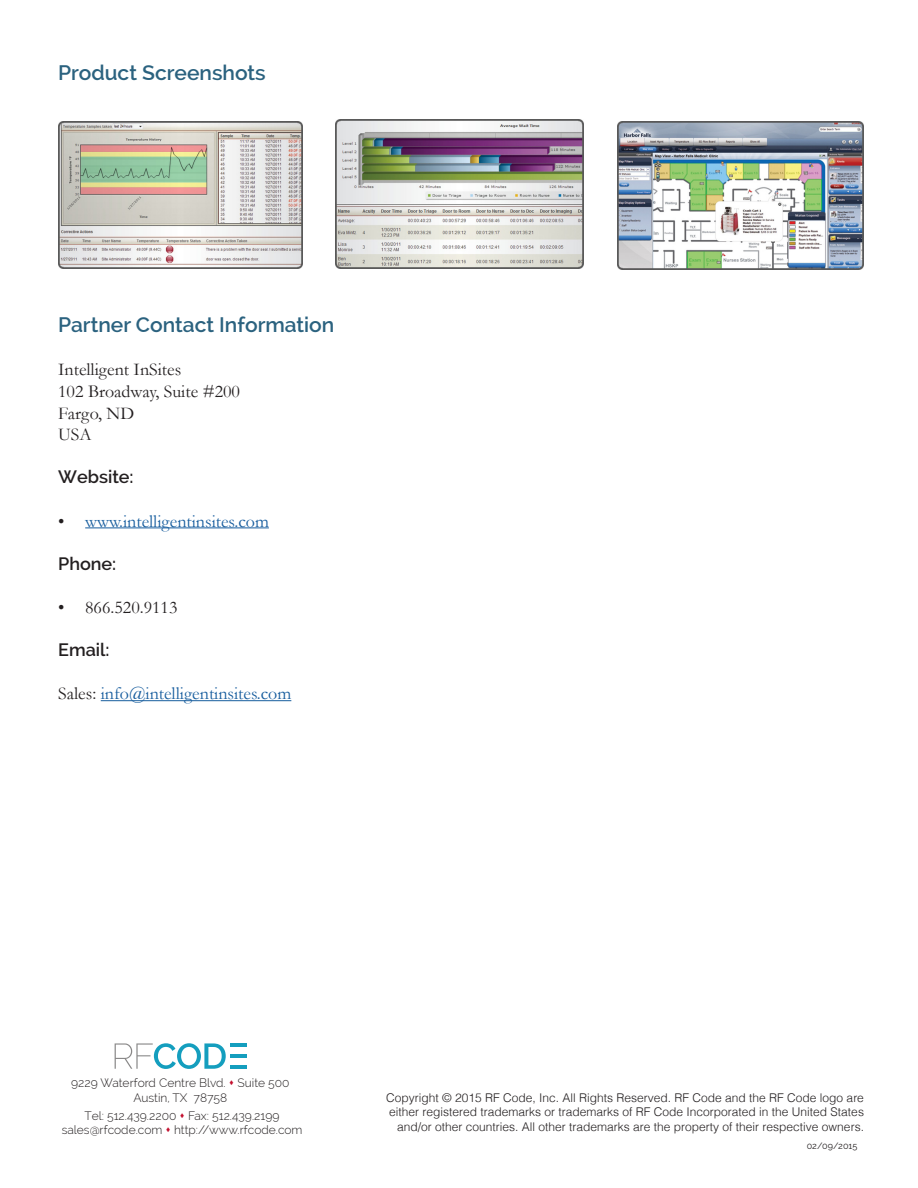
<style>
.page{position:relative;width:918px;height:1188px;background:#fff}
.page>*{position:absolute;margin:0;border:0;box-sizing:border-box;transform-origin:0 0}
.t1{font:600 21px "Raleway";color:#2b627f}
.t2{font:18px "Garamond";color:#231f20}
.t3{font:18px "Garamond";color:#175d9e}
.t4{font:600 18px "Raleway";color:#231f20}
.t5{font:300 12px/14.4px "Helvetica";color:#231f20;text-align:right}
.t6{font:300 12px "Raleway";color:#231f20}
.t7{font:9px "Raleway";color:#231f20}
.s1{color:#231f20}
.s2{color:#c3102f}
</style>
<div class="page">
<hr style="left:85px;top:527px;width:184px;height:1px;background:#175d9e">
<hr style="left:101px;top:700px;width:190px;height:1px;background:#175d9e">
<hr style="left:230px;top:1044px;width:17px;height:3px;background:#149ebe">
<hr style="left:230px;top:1054px;width:17px;height:4px;background:#149ebe">
<hr style="left:230px;top:1065px;width:17px;height:4px;background:#149ebe">
<svg style="left:115px;top:1043px;width:111px;height:26px"></svg>
<img style="left:618px;top:122px;width:246px;height:148px">
<img style="left:58px;top:122px;width:244px;height:146px">
<img style="left:336px;top:119px;width:248px;height:149px">
<p class="t1" style="left:58px;top:61px;width:209px">Product Screenshots</p>
<p class="t1" style="left:58px;top:313px;width:278px">Partner Contact Information</p>
<p class="t2" style="left:58px;top:359px;width:125px">Intelligent InSites</p>
<p class="t2" style="left:58px;top:381px;width:183px">102 Broadway, Suite #200</p>
<p class="t2" style="left:58px;top:402px;width:78px">Fargo, ND</p>
<p class="t2" style="left:58px;top:424px;width:35px">USA</p>
<p class="t4" style="left:58px;top:467px;width:77px">Website:</p>
<p class="t3" style="left:58px;top:510px;width:212px"><span class="s1">•</span> www.intelligentinsites.com</p>
<p class="t4" style="left:58px;top:553px;width:60px">Phone:</p>
<p class="t2" style="left:58px;top:597px;width:121px">• 866.520.9113</p>
<p class="t4" style="left:58px;top:639px;width:53px">Email:</p>
<p class="t3" style="left:58px;top:683px;width:235px"><span class="s1">Sales:</span> info@intelligentinsites.com</p>
<p class="t6" style="left:71px;top:1076px;width:220px">9229 Waterford Centre Blvd. <span class="s2">▲</span> Suite 500</p>
<p class="t6" style="left:133px;top:1090px;width:95px">Austin, TX 78758</p>
<p class="t6" style="left:84px;top:1108px;width:197px">Tel: 512.439.2200 <span class="s2">▲</span> Fax: 512.439.2199</p>
<p class="t6" style="left:62px;top:1123px;width:242px">sales@rfcode.com <span class="s2">▲</span> http://www.rfcode.com</p>
<p class="t5" style="left:386px;top:1090px;width:479px">Copyright © 2015 RF Code, Inc. All Rights Reserved. RF Code and the RF Code logo are either registered trademarks or trademarks of RF Code Incorporated in the United States and/or other countries. All other trademarks are the property of their respective owners.</p>
<p class="t7" style="left:807px;top:1140px;width:52px">02/09/2015</p>
</div>
